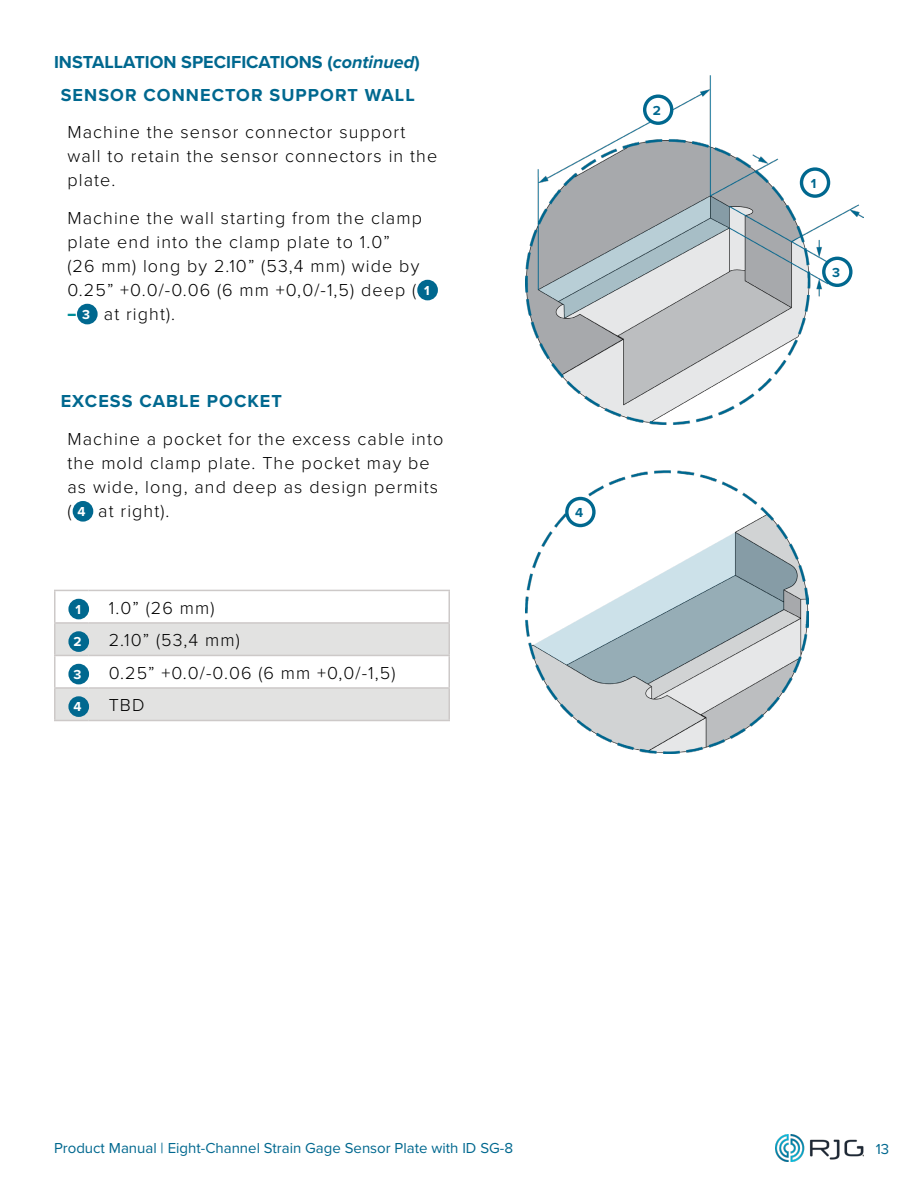
<style>
.page{position:relative;width:918px;height:1188px;background:#fff}
.page>*{position:absolute;margin:0;border:0;box-sizing:border-box;transform-origin:0 0}
.t1{font:300 18px/24px "Proxima Nova";letter-spacing:.06em;color:#000}
.t2{font:700 18px "Proxima Nova";letter-spacing:.06em;color:#00688f}
.t3{font:700 18px "Proxima Nova";color:#00688f}
.t4{font:15px "Proxima Nova";color:#00688f}
.t5{font:700 13.5px "Proxima Nova";color:#00688f}
.t6{font:700 13.5px "Proxima Nova";color:#fff}
.s1{font-style:italic}
.s2{font-weight:700;font-size:13.5px;color:#fff}
.s3{font-weight:900;font-size:15px;color:#008e99}
</style>
<div class="page">
<img style="left:776px;top:1134px;width:88px;height:27px">
<img style="left:526px;top:76px;width:338px;height:348px">
<img style="left:526px;top:471px;width:282px;height:283px">
<svg style="left:802px;top:169px;width:27px;height:27px"></svg>
<div style="left:800px;top:167px;width:30px;height:31px;border:3px solid #00688f;border-radius:50%"></div>
<svg style="left:567px;top:498px;width:27px;height:28px"></svg>
<div style="left:565px;top:497px;width:31px;height:30px;border:3px solid #00688f;border-radius:50%"></div>
<svg style="left:824px;top:258px;width:27px;height:27px"></svg>
<div style="left:822px;top:257px;width:31px;height:30px;border:3px solid #00688f;border-radius:50%"></div>
<svg style="left:645px;top:96px;width:27px;height:27px"></svg>
<div style="left:643px;top:94px;width:30px;height:31px;border:3px solid #00688f;border-radius:50%"></div>
<div style="left:419px;top:281px;width:17px;height:18px;background:#00688f;border-radius:50%"></div>
<div style="left:417px;top:280px;width:21px;height:20px;border:3px solid #00688f;border-radius:50%"></div>
<div style="left:78px;top:305px;width:18px;height:18px;background:#00688f;border-radius:50%"></div>
<div style="left:77px;top:304px;width:21px;height:20px;border:3px solid #00688f;border-radius:50%"></div>
<div style="left:74px;top:502px;width:18px;height:18px;background:#00688f;border-radius:50%"></div>
<div style="left:73px;top:501px;width:20px;height:21px;border:3px solid #00688f;border-radius:50%"></div>
<svg style="left:56px;top:624px;width:392px;height:96px"></svg>
<hr style="left:54px;top:590px;width:34px;height:1px;background:#cdc9c8">
<hr style="left:54px;top:591px;width:2px;height:31px;background:#cdc9c8">
<hr style="left:88px;top:590px;width:362px;height:1px;background:#cdc9c8">
<hr style="left:448px;top:591px;width:2px;height:31px;background:#cdc9c8">
<hr style="left:54px;top:622px;width:34px;height:2px;background:#cdc9c8">
<hr style="left:54px;top:624px;width:2px;height:31px;background:#cdc9c8">
<hr style="left:88px;top:622px;width:362px;height:2px;background:#cdc9c8">
<hr style="left:448px;top:624px;width:2px;height:31px;background:#cdc9c8">
<hr style="left:54px;top:655px;width:34px;height:1px;background:#cdc9c8">
<hr style="left:54px;top:656px;width:2px;height:31px;background:#cdc9c8">
<hr style="left:88px;top:655px;width:362px;height:1px;background:#cdc9c8">
<hr style="left:448px;top:656px;width:2px;height:31px;background:#cdc9c8">
<hr style="left:54px;top:687px;width:34px;height:2px;background:#cdc9c8">
<hr style="left:54px;top:689px;width:2px;height:31px;background:#cdc9c8">
<hr style="left:88px;top:687px;width:362px;height:2px;background:#cdc9c8">
<hr style="left:448px;top:689px;width:2px;height:31px;background:#cdc9c8">
<hr style="left:54px;top:720px;width:34px;height:1px;background:#cdc9c8">
<hr style="left:88px;top:720px;width:362px;height:1px;background:#cdc9c8">
<div style="left:70px;top:600px;width:18px;height:18px;background:#00688f;border-radius:50%"></div>
<div style="left:68px;top:599px;width:21px;height:20px;border:3px solid #00688f;border-radius:50%"></div>
<div style="left:70px;top:633px;width:18px;height:17px;background:#00688f;border-radius:50%"></div>
<div style="left:68px;top:631px;width:21px;height:21px;border:3px solid #00688f;border-radius:50%"></div>
<div style="left:70px;top:665px;width:18px;height:18px;background:#00688f;border-radius:50%"></div>
<div style="left:68px;top:664px;width:21px;height:20px;border:3px solid #00688f;border-radius:50%"></div>
<div style="left:70px;top:698px;width:18px;height:17px;background:#00688f;border-radius:50%"></div>
<div style="left:68px;top:696px;width:21px;height:21px;border:3px solid #00688f;border-radius:50%"></div>
<p class="t3" style="left:54px;top:49px;width:367px">INSTALLATION SPECIFICATIONS (<span class="s1">continued</span>)</p>
<p class="t2" style="left:61px;top:81px;width:356px">SENSOR CONNECTOR SUPPORT WALL</p>
<p class="t1" style="left:68px;top:119px;width:371px">Machine the sensor connector support wall to retain the sensor connectors in the plate.</p>
<p class="t1" style="left:68px;top:205px;width:364px">Machine the wall starting from the clamp plate end into the clamp plate to 1.0”<br>(26 mm) long by 2.10” (53,4 mm) wide by 0.25” +0.0/-0.06 (6 mm +0,0/-1,5) deep ( <span class="s2">1</span></p>
<p class="t1" style="left:68px;top:301px;width:109px"><span class="s3">–</span> <span class="s2">3</span> at right).</p>
<p class="t2" style="left:61px;top:388px;width:223px">EXCESS CABLE POCKET</p>
<p class="t1" style="left:68px;top:426px;width:377px">Machine a pocket for the excess cable into the mold clamp plate. The pocket may be as wide, long, and deep as design permits ( <span class="s2">4</span> at right).</p>
<p class="t6" style="left:75px;top:600px;width:7px">1</p>
<p class="t1" style="left:109px;top:595px;width:107px">1.0” (26 mm)</p>
<p class="t6" style="left:73px;top:632px;width:10px">2</p>
<p class="t1" style="left:109px;top:627px;width:133px">2.10” (53,4 mm)</p>
<p class="t6" style="left:73px;top:664px;width:9px">3</p>
<p class="t1" style="left:109px;top:660px;width:288px">0.25” +0.0/-0.06 (6 mm +0,0/-1,5)</p>
<p class="t6" style="left:73px;top:697px;width:10px">4</p>
<p class="t1" style="left:109px;top:692px;width:37px">TBD</p>
<p class="t5" style="left:653px;top:100px;width:10px">2</p>
<p class="t5" style="left:575px;top:503px;width:10px">4</p>
<p class="t5" style="left:811px;top:173px;width:7px">1</p>
<p class="t5" style="left:832px;top:263px;width:9px">3</p>
<p class="t4" style="left:54px;top:1136px;width:461px">Product Manual | Eight-Channel Strain Gage Sensor Plate with ID SG‑8</p>
<p class="t4" style="left:876px;top:1137px;width:15px">13</p>
</div>
